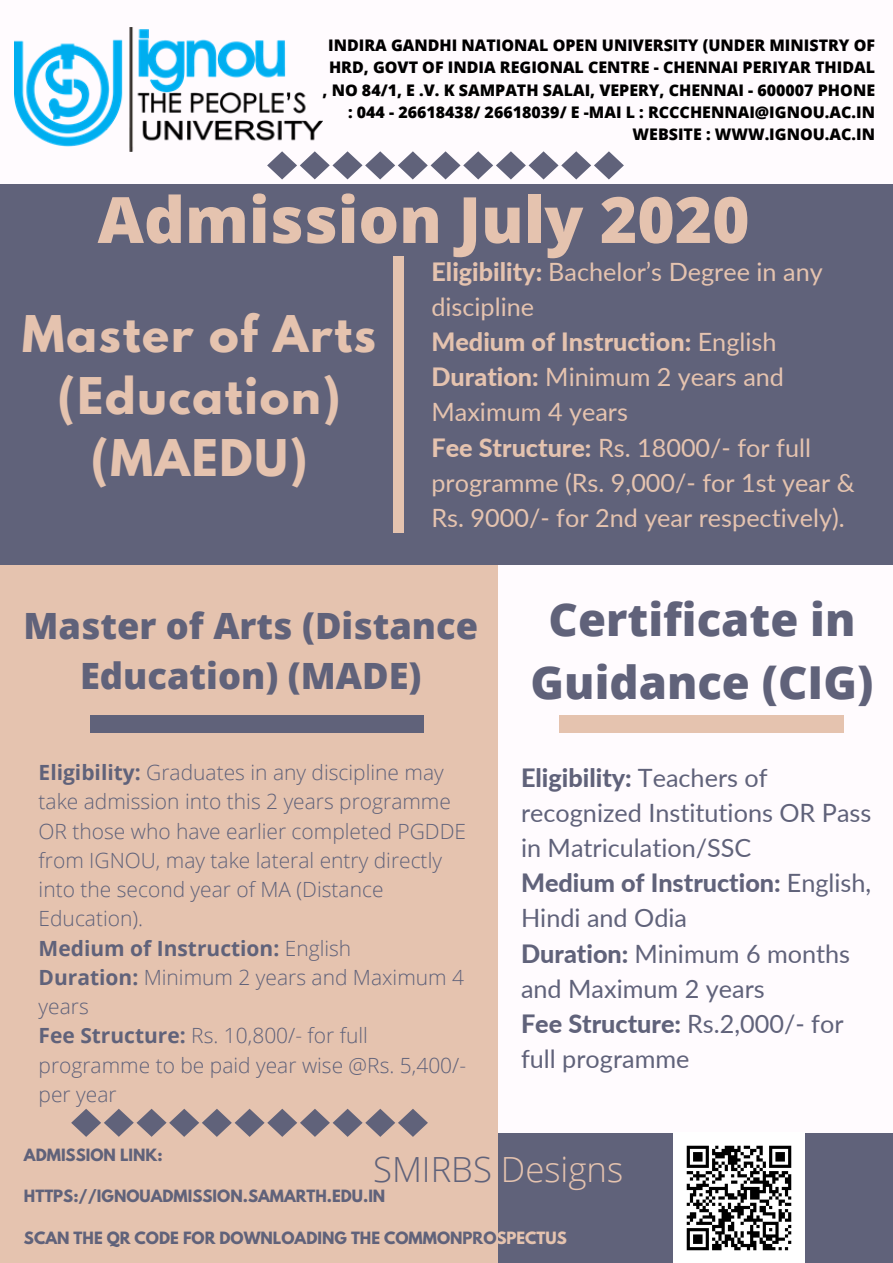
<style>
.page{position:relative;width:893px;height:1263px;background:#fffbfe}
.page>*{position:absolute;margin:0;border:0;box-sizing:border-box;transform-origin:0 0}
.t1{font:800 63.82px "Open Sans";color:#e5c3af}
.t2{font:800 45.45px/63.4px "Open Sans";color:#60627a;text-align:center}
.t3{font:700 44.78px/62.5px "League Spartan";letter-spacing:.04em;color:#e5c3af;text-align:center}
.t4{font:800 36.22px/50.6px "Open Sans";color:#60627a;text-align:center}
.t5{font:300 34.65px "Open Sans";color:#e5c3af}
.t6{font:25.2px/35.2px "Lato";color:#e5c3af}
.t7{font:25.2px/35.2px "Lato";color:#60627a}
.t8{font:300 20.92px/29.2px "Open Sans";color:#60627a}
.t9{font:800 15.98px/22.4px "Open Sans";color:#000;text-align:right}
.t10{font:700 15px "League Spartan";color:#60627a}
.s1{font-weight:800}
.s2{font-weight:700}
.s3{color:#e5c3af}
.s4{color:#60627a}
</style>
<div class="page">
<div style="left:497px;top:1133px;width:396px;height:130px;background:#60627a"></div>
<div style="left:0;top:564px;width:497px;height:699px;background:#e5c3af"></div>
<svg style="left:71px;top:1109px;width:357px;height:28px"></svg>
<div style="left:0;top:184px;width:893px;height:380px;background:#60627a"></div>
<div style="left:393px;top:256px;width:10px;height:276px;background:#e5c3af"></div>
<div style="left:90px;top:715px;width:334px;height:18px;background:#60627a"></div>
<svg style="left:267px;top:151px;width:357px;height:28px"></svg>
<div style="left:559px;top:715px;width:285px;height:18px;background:#e5c3af"></div>
<img style="left:15px;top:27px;width:307px;height:124px">
<img style="left:673px;top:1133px;width:131px;height:130px">
<p class="t9" style="left:323px;top:34px;width:554px">INDIRA GANDHI NATIONAL OPEN UNIVERSITY (UNDER MINISTRY OF HRD, GOVT OF INDIA REGIONAL CENTRE - CHENNAI PERIYAR THIDAL , NO 84/1, E .V. K SAMPATH SALAI, VEPERY, CHENNAI - 600007 PHONE : 044 - 26618438/ 26618039/ E -MAI L : RCCCHENNAI@IGNOU.AC.IN WEBSITE : WWW.IGNOU.AC.IN</p>
<h1 class="t1" style="left:98px;top:175px;width:653px">Admission July 2020</h1>
<h3 class="t3" style="left:22px;top:308px;width:355px">Master of Arts (Education) (MAEDU)</h3>
<p class="t6" style="left:431px;top:253px;width:425px"><span class="s1">Eligibility:</span> Bachelor’s Degree in any discipline<br><span class="s1">Medium of Instruction:</span> English<br><span class="s1">Duration:</span> Minimum 2 years and<br>Maximum 4 years<br><span class="s1">Fee Structure:</span> Rs. 18000/- for full programme (Rs. 9,000/- for 1st year &amp;<br>Rs. 9000/- for 2nd year respectively).</p>
<h3 class="t4" style="left:24px;top:599px;width:456px">Master of Arts (Distance<br>Education) (MADE)</h3>
<p class="t8" style="left:39px;top:757px;width:429px"><span class="s2">Eligibility:</span> Graduates in any discipline may take admission into this 2 years programme<br>OR those who have earlier completed PGDDE from IGNOU, may take lateral entry directly into the second year of MA (Distance<br>Education).<br><span class="s2">Medium of Instruction:</span> English<br><span class="s2">Duration:</span> Minimum 2 years and Maximum 4 years<br><span class="s2">Fee Structure:</span> Rs. 10,800/- for full programme to be paid year wise @Rs. 5,400/- per year</p>
<h2 class="t2" style="left:530px;top:587px;width:344px">Certificate in<br>Guidance (CIG)</h2>
<p class="t7" style="left:521px;top:759px;width:352px"><span class="s1">Eligibility:</span> Teachers of recognized Institutions OR Pass in Matriculation/SSC<br><span class="s1">Medium of Instruction:</span> English,<br>Hindi and Odia<br><span class="s1">Duration:</span> Minimum 6 months and Maximum 2 years<br><span class="s1">Fee Structure:</span> Rs.2,000/- for full programme</p>
<p class="t10" style="left:24px;top:1147px;width:140px">ADMISSION LINK:</p>
<p class="t10" style="left:24px;top:1189px;width:363px">HTTPS://IGNOUADMISSION.SAMARTH.EDU.IN</p>
<p class="t10" style="left:24px;top:1230px;width:544px">SCAN THE QR CODE FOR DOWNLOADING THE COMMONPRO<span class="s3">SPECTUS</span></p>
<h3 class="t5" style="left:373px;top:1145px;width:251px"><span class="s4">SMIRBS</span> Designs</h3>
</div>
